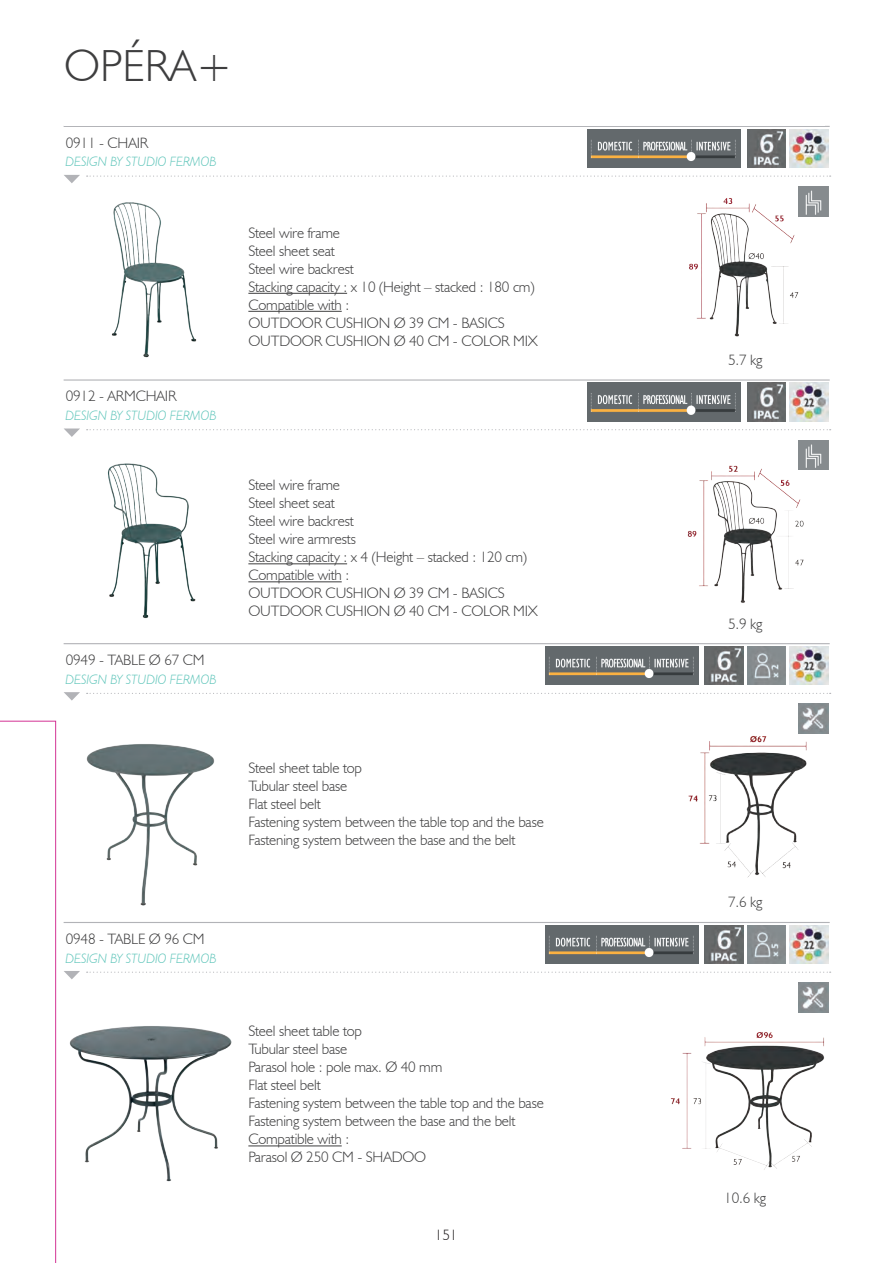
<style>
.page{position:relative;width:893px;height:1263px;background:#fff}
.page>*{position:absolute;margin:0;border:0;box-sizing:border-box;transform-origin:0 0}
.t1{font:300 45px "Humanist 521 BT";color:#3e3e3f}
.t2{font:300 15px/18px "Humanist 521 BT";letter-spacing:-.01em;color:#3e3e3f}
.t3{font:300 15px "Humanist 521 BT";color:#231f20}
.t4{font:italic 300 13.5px "Humanist 521 BT";color:#5fc5ba}
</style>
<div class="page">
<svg style="left:87px;top:972px;width:744px;height:1px"></svg>
<hr style="left:64px;top:922px;width:766px;height:1px;background:#b2b3b7">
<img style="left:69px;top:1026px;width:163px;height:156px">
<hr style="left:248px;top:1146px;width:94px;height:1px;background:#3e3e3f">
<img style="left:798px;top:982px;width:30px;height:30px">
<img style="left:545px;top:925px;width:153px;height:38px">
<img style="left:705px;top:925px;width:38px;height:38px">
<img style="left:747px;top:925px;width:39px;height:38px">
<img style="left:790px;top:925px;width:38px;height:38px">
<img style="left:671px;top:1032px;width:154px;height:138px">
<svg style="left:64px;top:971px;width:16px;height:8px"></svg>
<svg style="left:87px;top:693px;width:744px;height:1px"></svg>
<hr style="left:64px;top:643px;width:766px;height:1px;background:#b2b3b7">
<img style="left:86px;top:744px;width:129px;height:162px">
<img style="left:798px;top:704px;width:30px;height:15px">
<img style="left:545px;top:646px;width:153px;height:39px">
<img style="left:705px;top:646px;width:38px;height:39px">
<img style="left:747px;top:646px;width:39px;height:39px">
<img style="left:790px;top:646px;width:38px;height:39px">
<img style="left:688px;top:719px;width:141px;height:159px">
<svg style="left:64px;top:692px;width:16px;height:9px"></svg>
<svg style="left:87px;top:429px;width:744px;height:1px"></svg>
<hr style="left:64px;top:379px;width:766px;height:2px;background:#b2b3b7">
<img style="left:108px;top:463px;width:88px;height:155px">
<hr style="left:248px;top:564px;width:99px;height:1px;background:#3e3e3f">
<hr style="left:248px;top:582px;width:94px;height:1px;background:#3e3e3f">
<img style="left:798px;top:440px;width:30px;height:9px">
<img style="left:588px;top:383px;width:153px;height:38px">
<img style="left:747px;top:383px;width:39px;height:38px">
<img style="left:790px;top:383px;width:38px;height:38px">
<img style="left:687px;top:449px;width:142px;height:154px">
<svg style="left:64px;top:428px;width:16px;height:9px"></svg>
<svg style="left:87px;top:176px;width:744px;height:1px"></svg>
<hr style="left:64px;top:126px;width:766px;height:1px;background:#b2b3b7">
<img style="left:111px;top:202px;width:86px;height:156px">
<hr style="left:248px;top:293px;width:99px;height:1px;background:#3e3e3f">
<hr style="left:248px;top:311px;width:94px;height:1px;background:#3e3e3f">
<img style="left:588px;top:129px;width:153px;height:38px">
<img style="left:747px;top:129px;width:39px;height:38px">
<img style="left:790px;top:129px;width:38px;height:38px">
<img style="left:689px;top:186px;width:140px;height:151px">
<svg style="left:64px;top:175px;width:16px;height:8px"></svg>
<svg style="left:0;top:720px;width:56px;height:543px"></svg>
<h1 class="t1" style="left:64px;top:38px;width:170px">OPÉRA+</h1>
<p class="t2" style="left:66px;top:133px;width:84px">0911 - CHAIR</p>
<p class="t4" style="left:66px;top:154px;width:153px">DESIGN BY STUDIO FERMOB</p>
<p class="t2" style="left:66px;top:387px;width:112px">0912 - ARMCHAIR</p>
<p class="t4" style="left:66px;top:407px;width:153px">DESIGN BY STUDIO FERMOB</p>
<p class="t2" style="left:66px;top:650px;width:140px">0949 - TABLE Ø 67 CM</p>
<p class="t4" style="left:66px;top:671px;width:153px">DESIGN BY STUDIO FERMOB</p>
<p class="t2" style="left:248px;top:223px;width:291px">Steel wire frame<br>Steel sheet seat<br>Steel wire backrest<br>Stacking capacity : x 10 (Height – stacked : 180 cm)<br>Compatible with :<br>OUTDOOR CUSHION Ø 39 CM - BASICS<br>OUTDOOR CUSHION Ø 40 CM - COLOR MIX</p>
<p class="t2" style="left:248px;top:476px;width:291px">Steel wire frame<br>Steel sheet seat<br>Steel wire backrest<br>Steel wire armrests<br>Stacking capacity : x 4 (Height – stacked : 120 cm)<br>Compatible with :<br>OUTDOOR CUSHION Ø 39 CM - BASICS<br>OUTDOOR CUSHION Ø 40 CM - COLOR MIX</p>
<p class="t2" style="left:248px;top:758px;width:297px">Steel sheet table top<br>Tubular steel base<br>Flat steel belt<br>Fastening system between the table top and the base<br>Fastening system between the base and the belt</p>
<p class="t2" style="left:66px;top:929px;width:140px">0948 - TABLE Ø 96 CM</p>
<p class="t4" style="left:66px;top:950px;width:153px">DESIGN BY STUDIO FERMOB</p>
<p class="t2" style="left:248px;top:1022px;width:297px">Steel sheet table top<br>Tubular steel base<br>Parasol hole : pole max. Ø 40 mm<br>Flat steel belt<br>Fastening system between the table top and the base<br>Fastening system between the base and the belt<br>Compatible with :<br>Parasol Ø 250 CM - SHADOO</p>
<p class="t3" style="left:435px;top:1226px;width:24px">151</p>
<p class="t2" style="left:728px;top:351px;width:36px">5.7 kg</p>
<p class="t2" style="left:728px;top:614px;width:36px">5.9 kg</p>
<p class="t2" style="left:728px;top:892px;width:36px">7.6 kg</p>
<p class="t2" style="left:724px;top:1188px;width:43px">10.6 kg</p>
</div>
